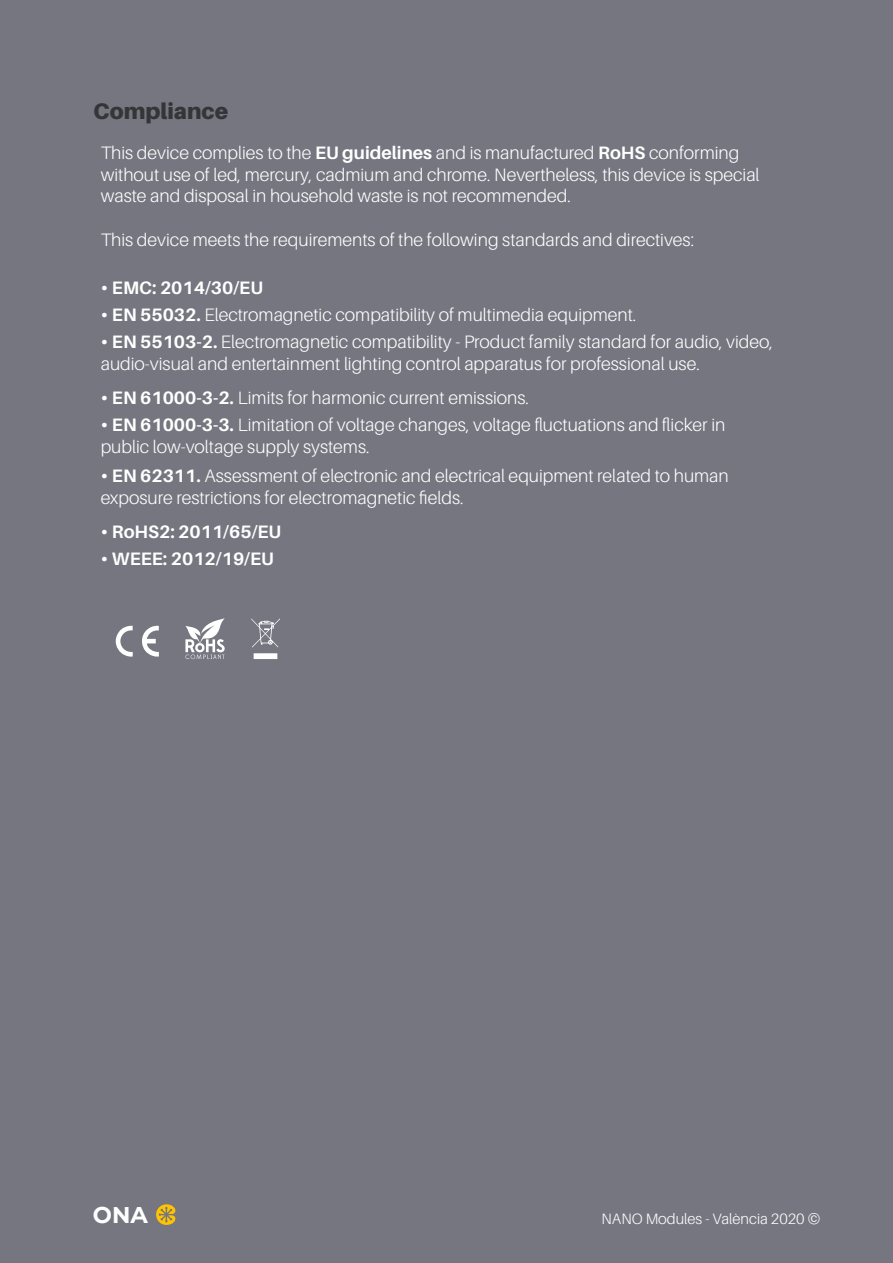
<style>
.page{position:relative;width:893px;height:1263px;background:#757680}
.page>*{position:absolute;margin:0;border:0;box-sizing:border-box;transform-origin:0 0}
.t1{font:700 22.8px "Montserrat";color:#fff}
.t2{font:900 22.5px "Aileron";color:#353436}
.t3{font:300 18px/21.6px "Aileron";color:#fff}
.t4{font:700 18px "Aileron";color:#fff}
.t5{font:300 15px "Aileron";color:#fff}
.s1{font-weight:700}
.s2{font-size:19.5px}
.s3{font-weight:700;font-size:19.5px}
</style>
<div class="page">
<svg style="left:142px;top:626px;width:17px;height:30px"></svg>
<svg style="left:116px;top:626px;width:17px;height:30px"></svg>
<svg style="left:185px;top:618px;width:40px;height:41px"></svg>
<svg style="left:254px;top:653px;width:23px;height:6px"></svg>
<svg style="left:251px;top:618px;width:29px;height:29px"></svg>
<svg style="left:156px;top:1204px;width:20px;height:21px"></svg>
<p class="t2" style="left:93px;top:98px;width:137px">Compliance</p>
<p class="t3" style="left:101px;top:142px;width:660px">This device complies to the <span class="s1">EU guidelines</span> and is manufactured <span class="s1">RoHS</span> conforming without use of led, mercury, cadmium and chrome. Nevertheless, this device is special waste and disposal in household waste is not recommended.</p>
<p class="t3" style="left:101px;top:229px;width:595px">This device meets the requirements of the following standards and directives:</p>
<p class="t4" style="left:101px;top:278px;width:164px"><span class="s2">•</span> EMC: 2014/30/EU</p>
<p class="t3" style="left:101px;top:304px;width:537px"><span class="s3">•</span> <span class="s1">EN 55032.</span> Electromagnetic compatibility of multimedia equipment.</p>
<p class="t3" style="left:101px;top:331px;width:674px"><span class="s3">•</span> <span class="s1">EN 55103-2.</span> Electromagnetic compatibility - Product family standard for audio, video, audio-visual and entertainment lighting control apparatus for professional use.</p>
<p class="t3" style="left:101px;top:387px;width:430px"><span class="s3">•</span> <span class="s1">EN 61000-3-2.</span> Limits for harmonic current emissions.</p>
<p class="t3" style="left:101px;top:414px;width:626px"><span class="s3">•</span> <span class="s1">EN 61000-3-3.</span> Limitation of voltage changes, voltage fluctuations and flicker in public low-voltage supply systems.</p>
<p class="t3" style="left:101px;top:465px;width:630px"><span class="s3">•</span> <span class="s1">EN 62311.</span> Assessment of electronic and electrical equipment related to human exposure restrictions for electromagnetic fields.</p>
<p class="t4" style="left:101px;top:522px;width:182px"><span class="s2">•</span> RoHS2: 2011/65/EU</p>
<p class="t4" style="left:101px;top:549px;width:175px"><span class="s2">•</span> WEEE: 2012/19/EU</p>
<p class="t1" style="left:93px;top:1199px;width:56px">ONA</p>
<p class="t5" style="left:602px;top:1210px;width:220px">NANO Modules - València 2020 ©</p>
</div>
